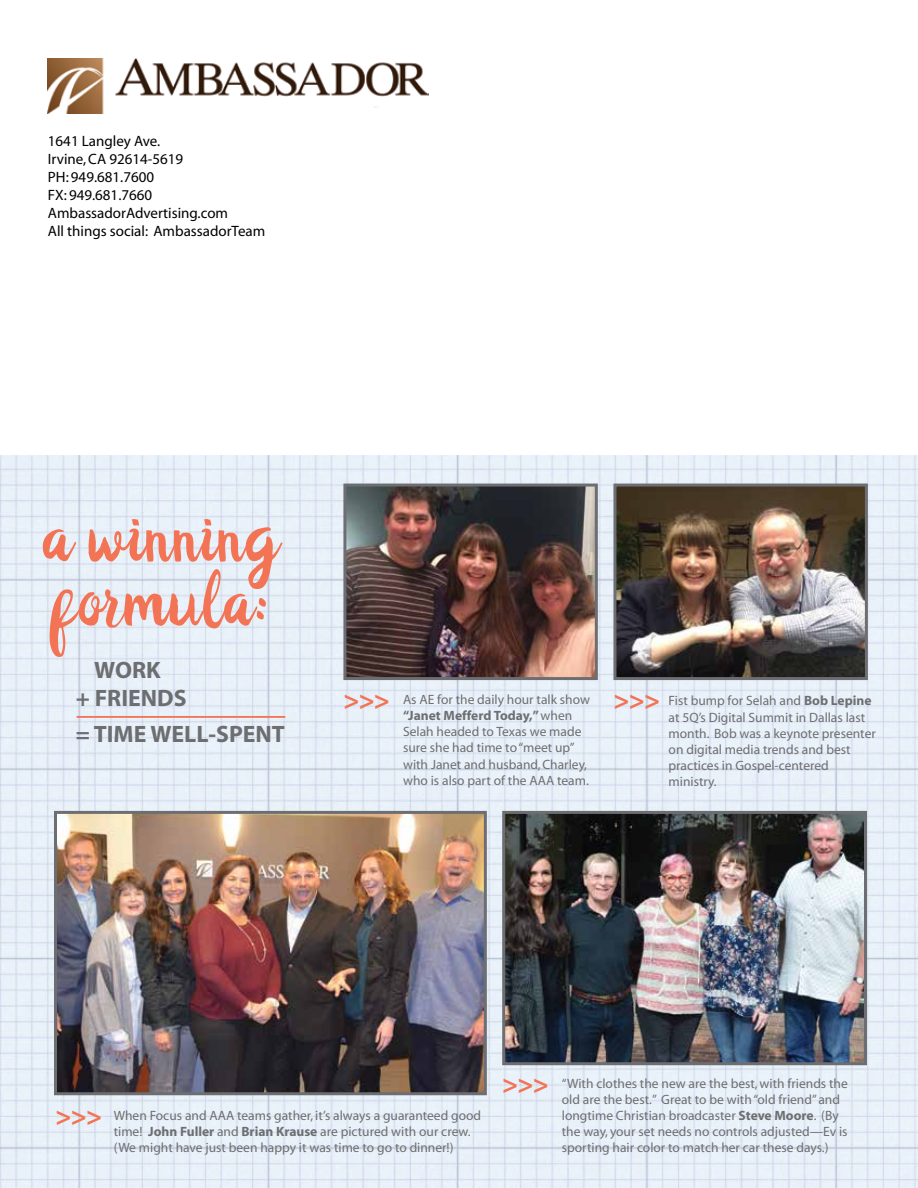
<style>
.page{position:relative;width:918px;height:1188px;background:#fff}
.page>*{position:absolute;margin:0;border:0;box-sizing:border-box;transform-origin:0 0}
.t1{font:75px/64.5px "Vandella";color:#f37355}
.t2{font:700 27px "Myriad";color:#f37355}
.t3{font:700 23.85px/27.5px "Myriad";color:#6d6e71;text-align:center}
.t4{font:15px/18px "Myriad";color:#000}
.t5{font:13.5px/16.2px "Myriad";color:#6d6e71}
.s1{font-weight:700}
</style>
<div class="page">
<img style="left:0;top:455px;width:918px;height:733px">
<img style="left:48px;top:58px;width:380px;height:56px">
<div style="left:160px;top:102px;width:112px;height:25px;background:#fff"></div>
<img style="left:347px;top:488px;width:247px;height:188px">
<div style="left:343px;top:484px;width:255px;height:196px;border:3px solid #6d6e71"></div>
<img style="left:617px;top:488px;width:247px;height:188px">
<div style="left:613px;top:484px;width:255px;height:196px;border:3px solid #6d6e71"></div>
<img style="left:58px;top:815px;width:425px;height:276px">
<div style="left:54px;top:811px;width:433px;height:284px;border:3px solid #6d6e71"></div>
<img style="left:506px;top:815px;width:357px;height:246px">
<div style="left:502px;top:811px;width:365px;height:254px;border:3px solid #6d6e71"></div>
<hr style="left:77px;top:716px;width:208px;height:2px;background:#f37355">
<p class="t4" style="left:48px;top:133px;width:219px">1641 Langley Ave.<br>Irvine, CA 92614-5619<br>PH: 949.681.7600<br>FX: 949.681.7660<br>AmbassadorAdvertising.com<br>All things social: AmbassadorTeam</p>
<h1 class="t1" style="left:43px;top:512px;width:238px">a winning formula:</h1>
<h3 class="t3" style="left:76px;top:658px;width:112px">WORK<br>+ FRIENDS</h3>
<h3 class="t3" style="left:76px;top:722px;width:211px">= TIME WELL-SPENT</h3>
<p class="t5" style="left:403px;top:692px;width:188px">As AE for the daily hour talk show <span class="s1">“Janet Mefferd Today,”</span> when<br>Selah headed to Texas we made sure she had time to “meet up” with Janet and husband, Charley, who is also part of the AAA team.</p>
<h2 class="t2" style="left:343px;top:686px;width:48px">&gt;&gt;&gt;</h2>
<h2 class="t2" style="left:613px;top:686px;width:48px">&gt;&gt;&gt;</h2>
<p class="t5" style="left:669px;top:693px;width:209px">Fist bump for Selah and <span class="s1">Bob Lepine </span>at 5Q’s Digital Summit in Dallas last month. Bob was a keynote presenter on digital media trends and best practices in Gospel-centered ministry.</p>
<h2 class="t2" style="left:56px;top:1102px;width:48px">&gt;&gt;&gt;</h2>
<p class="t5" style="left:114px;top:1108px;width:369px">When Focus and AAA teams gather, it’s always a guaranteed good time! <span class="s1">John Fuller</span> and <span class="s1">Brian Krause</span> are pictured with our crew. (We might have just been happy it was time to go to dinner!)</p>
<h2 class="t2" style="left:502px;top:1070px;width:48px">&gt;&gt;&gt;</h2>
<p class="t5" style="left:562px;top:1075px;width:288px">“With clothes the new are the best, with friends the old are the best.” Great to be with “old friend” and longtime Christian broadcaster <span class="s1">Steve Moore</span>. (By the way, your set needs no controls adjusted—Ev is sporting hair color to match her car these days.)</p>
</div>
